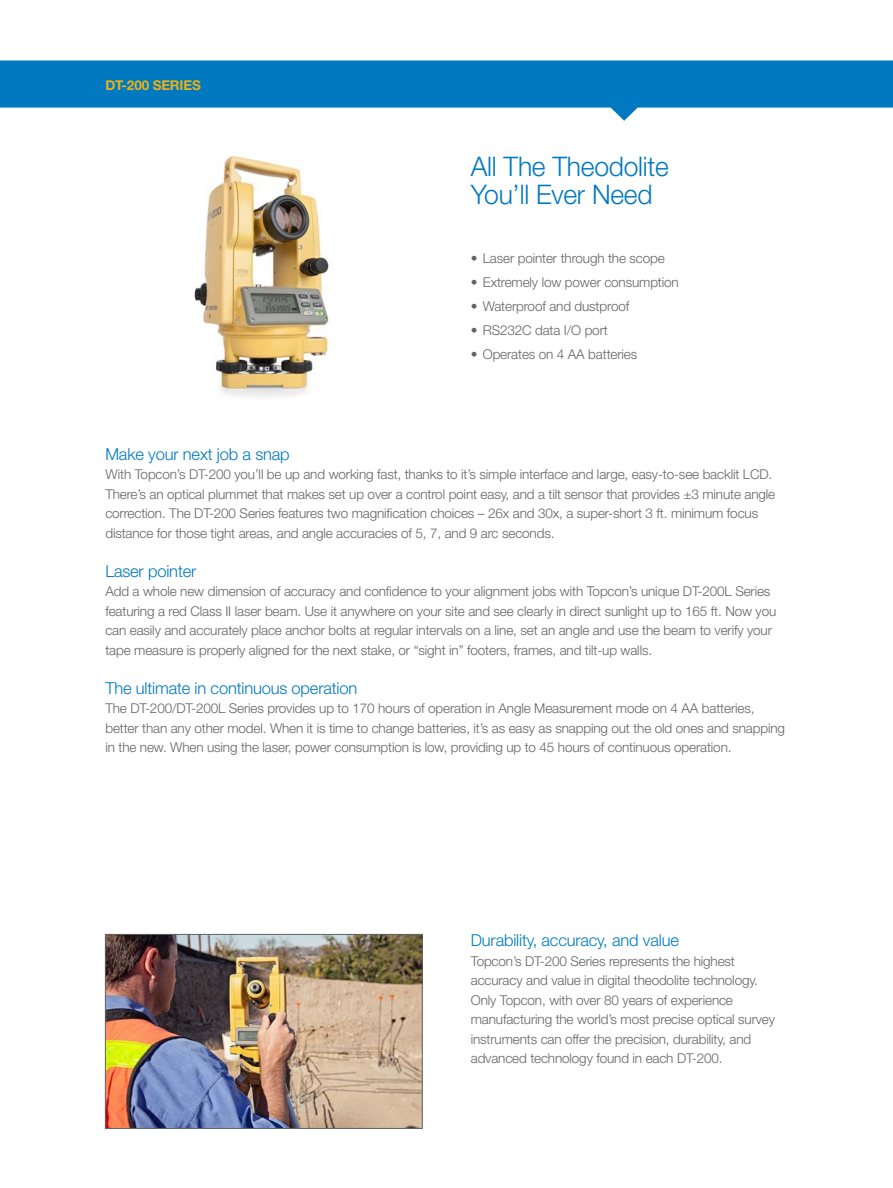
<style>
.page{position:relative;width:893px;height:1188px;background:#fff}
.page>*{position:absolute;margin:0;border:0;box-sizing:border-box;transform-origin:0 0}
.t1{font:300 27px/28.5px "Helvetica Neue LT Std";letter-spacing:-.01em;color:#0079c1}
.t2{font:300 16.5px "Helvetica Neue LT Std";letter-spacing:-.01em;color:#0079c1}
.t3{font:300 13.5px/19.5px "Helvetica Neue LT Std";letter-spacing:-.01em;color:#636466}
.t4{font:700 13.5px "Helvetica Neue LT Std";letter-spacing:-.01em;color:#eeb111}
</style>
<div class="page">
<svg style="left:0;top:60px;width:893px;height:61px;fill:#0079c1"></svg>
<img style="left:107px;top:936px;width:313px;height:191px">
<div style="left:105px;top:934px;width:317px;height:195px;border:1px solid #636466"></div>
<img style="left:194px;top:157px;width:135px;height:240px">
<p class="t4" style="left:105px;top:77px;width:97px">DT-200 SERIES</p>
<h1 class="t1" style="left:471px;top:151px;width:199px">All The Theodolite<br>You’ll Ever Need</h1>
<p class="t3" style="left:471px;top:249px;width:196px">• Laser pointer through the scope</p>
<p class="t3" style="left:471px;top:273px;width:209px">• Extremely low power consumption</p>
<p class="t3" style="left:471px;top:297px;width:160px">• Waterproof and dustproof</p>
<p class="t3" style="left:471px;top:321px;width:138px">• RS232C data I/O port</p>
<p class="t3" style="left:471px;top:345px;width:168px">• Operates on 4 AA batteries</p>
<p class="t2" style="left:105px;top:444px;width:186px">Make your next job a snap</p>
<p class="t3" style="left:105px;top:465px;width:671px">With Topcon’s DT-200 you’ll be up and working fast, thanks to it’s simple interface and large, easy-to-see backlit LCD.<br>There’s an optical plummet that makes set up over a control point easy, and a tilt sensor that provides ±3 minute angle correction. The DT-200 Series features two magnification choices – 26x and 30x, a super-short 3 ft. minimum focus distance for those tight areas, and angle accuracies of 5, 7, and 9 arc seconds.</p>
<p class="t2" style="left:105px;top:561px;width:92px">Laser pointer</p>
<p class="t3" style="left:105px;top:582px;width:672px">Add a whole new dimension of accuracy and confidence to your alignment jobs with Topcon’s unique DT-200L Series featuring a red Class II laser beam. Use it anywhere on your site and see clearly in direct sunlight up to 165 ft. Now you can easily and accurately place anchor bolts at regular intervals on a line, set an angle and use the beam to verify your tape measure is properly aligned for the next stake, or “sight in” footers, frames, and tilt-up walls.</p>
<p class="t2" style="left:105px;top:678px;width:253px">The ultimate in continuous operation</p>
<p class="t3" style="left:105px;top:699px;width:681px">The DT-200/DT-200L Series provides up to 170 hours of operation in Angle Measurement mode on 4 AA batteries, better than any other model. When it is time to change batteries, it’s as easy as snapping out the old ones and snapping in the new. When using the laser, power consumption is low, providing up to 45 hours of continuous operation.</p>
<p class="t2" style="left:471px;top:930px;width:210px">Durability, accuracy, and value</p>
<p class="t3" style="left:471px;top:951px;width:306px">Topcon’s DT-200 Series represents the highest accuracy and value in digital theodolite technology.<br>Only Topcon, with over 80 years of experience manufacturing the world’s most precise optical survey instruments can offer the precision, durability, and advanced technology found in each DT-200.</p>
</div>
